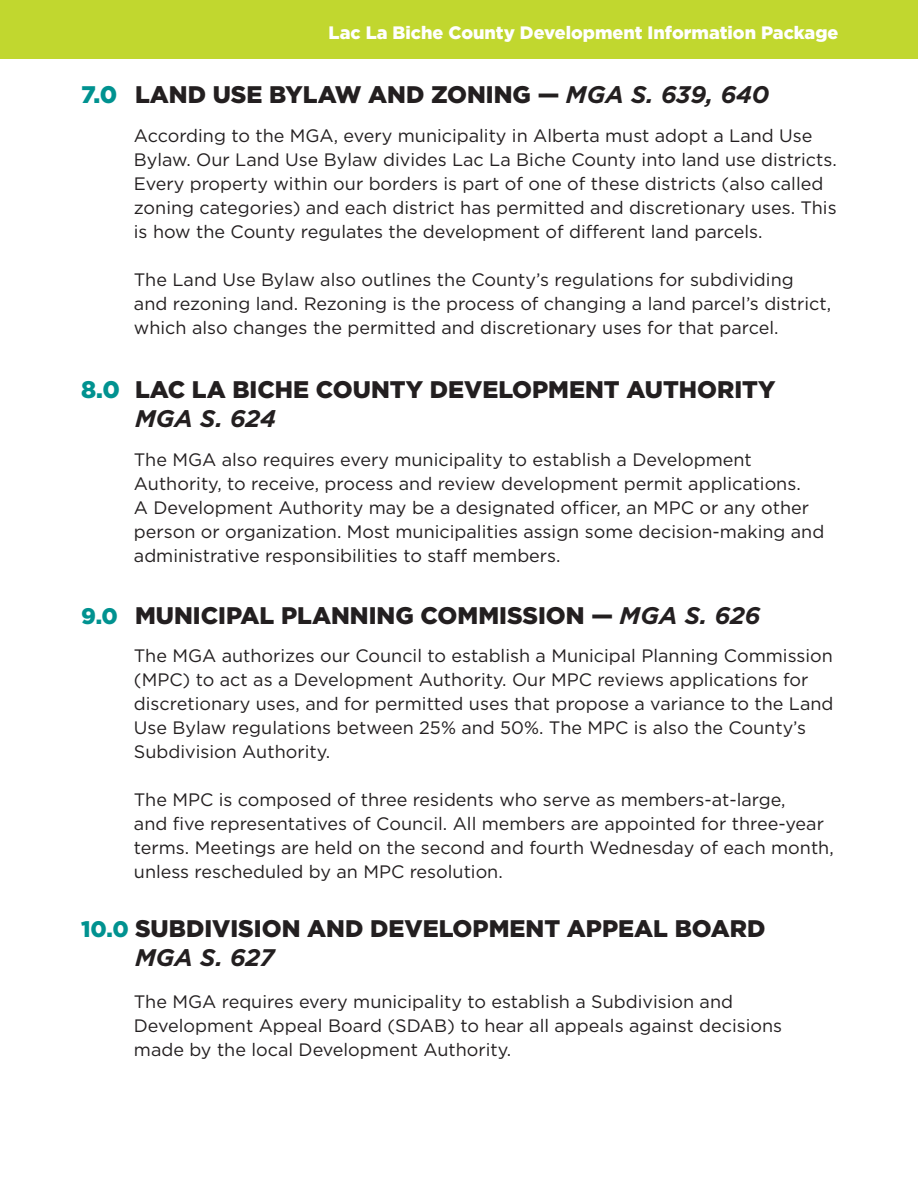
<style>
.page{position:relative;width:918px;height:1188px;background:#fff}
.page>*{position:absolute;margin:0;border:0;box-sizing:border-box;transform-origin:0 0}
.t1{font:900 24px/28.8px "Gotham";color:#231f20}
.t2{font:italic 700 24px "Gotham";color:#231f20}
.t3{font:18px/24px "Gotham";color:#231f20}
.t4{font:900 18px "Gotham";color:#fff}
.s1{color:#009290}
.s2{font-weight:700;font-style:italic}
.s3{font-size:22.5px;color:#009290}
</style>
<div class="page">
<div style="left:0;top:0;width:918px;height:59px;background:#c1d72f"></div>
<p class="t4" style="left:329px;top:22px;width:511px">Lac La Biche County Development Information Package</p>
<p class="t1" style="left:81px;top:80px;width:690px"><span class="s1">7.0</span> LAND USE BYLAW AND ZONING — <span class="s2">MGA S. 639, 640</span></p>
<p class="t3" style="left:134px;top:123px;width:704px">According to the MGA, every municipality in Alberta must adopt a Land Use Bylaw. Our Land Use Bylaw divides Lac La Biche County into land use districts.<br>Every property within our borders is part of one of these districts (also called zoning categories) and each district has permitted and discretionary uses. This is how the County regulates the development of different land parcels.</p>
<p class="t3" style="left:134px;top:267px;width:699px">The Land Use Bylaw also outlines the County’s regulations for subdividing and rezoning land. Rezoning is the process of changing a land parcel’s district, which also changes the permitted and discretionary uses for that parcel.</p>
<p class="t1" style="left:135px;top:375px;width:642px;text-indent:-54px"><span class="s1">8.0</span> LAC LA BICHE COUNTY DEVELOPMENT AUTHORITY<br><span class="s2">MGA S. 624</span></p>
<p class="t3" style="left:134px;top:448px;width:692px">The MGA also requires every municipality to establish a Development Authority, to receive, process and review development permit applications.<br>A Development Authority may be a designated officer, an MPC or any other person or organization. Most municipalities assign some decision-making and administrative responsibilities to staff members.</p>
<p class="t1" style="left:81px;top:601px;width:681px"><span class="s3">9.0</span> MUNICIPAL PLANNING COMMISSION — <span class="s2">MGA S. 626</span></p>
<p class="t3" style="left:134px;top:644px;width:701px">The MGA authorizes our Council to establish a Municipal Planning Commission (MPC) to act as a Development Authority. Our MPC reviews applications for discretionary uses, and for permitted uses that propose a variance to the Land Use Bylaw regulations between 25% and 50%. The MPC is also the County’s Subdivision Authority.</p>
<p class="t3" style="left:134px;top:788px;width:701px">The MPC is composed of three residents who serve as members-at-large,<br>and five representatives of Council. All members are appointed for three-year terms. Meetings are held on the second and fourth Wednesday of each month, unless rescheduled by an MPC resolution.</p>
<p class="t1" style="left:81px;top:914px;width:686px"><span class="s3">10.0</span> SUBDIVISION AND DEVELOPMENT APPEAL BOARD</p>
<p class="t2" style="left:135px;top:942px;width:141px">MGA S. 627</p>
<p class="t3" style="left:134px;top:989px;width:650px">The MGA requires every municipality to establish a Subdivision and<br>Development Appeal Board (SDAB) to hear all appeals against decisions made by the local Development Authority.</p>
</div>
